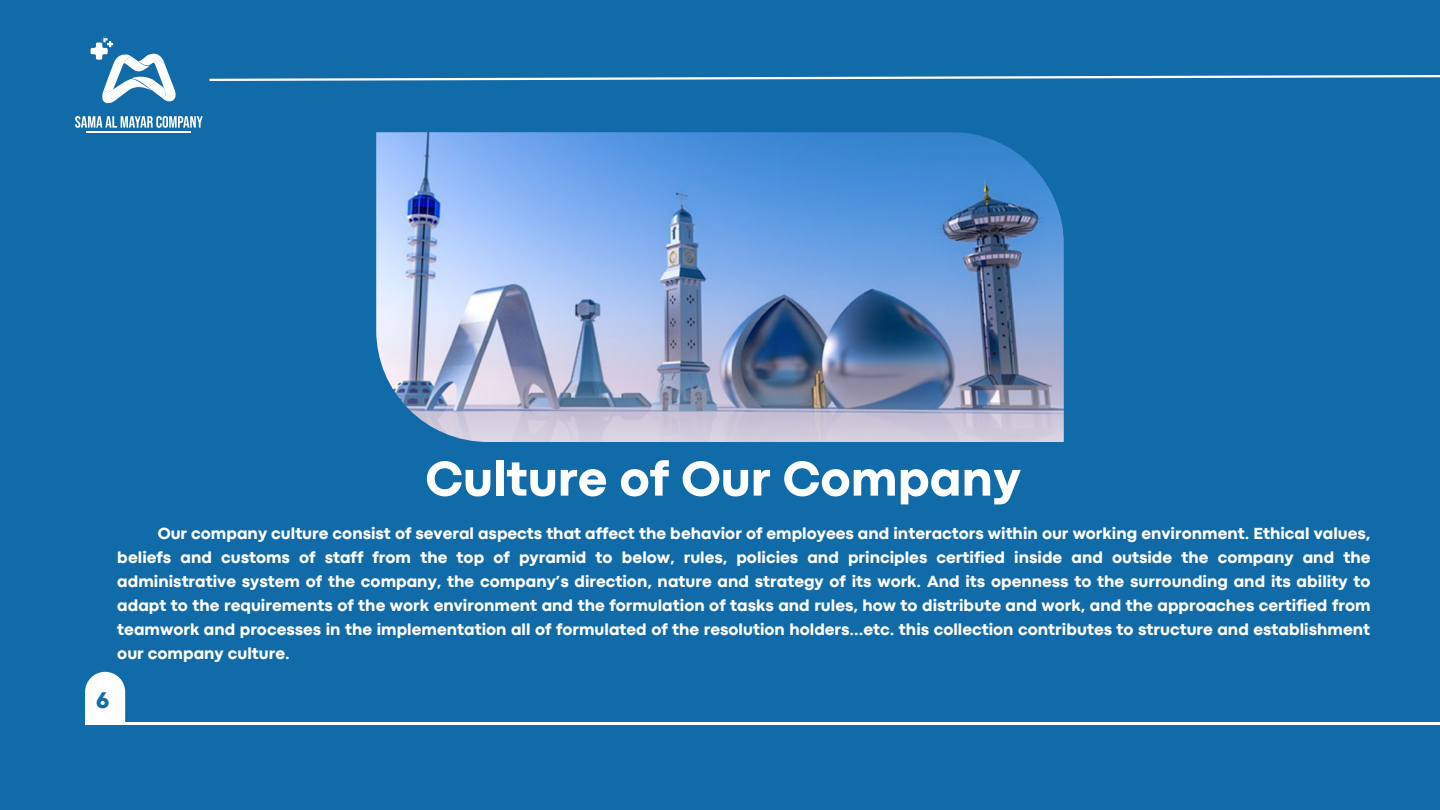
<style>
.page{position:relative;width:1440px;height:810px;background:#116ba9}
.page>*{position:absolute;margin:0;border:0;box-sizing:border-box;transform-origin:0 0}
.t1{font:800 50.9px "Codec Pro";color:#fff}
.t2{font:800 23.7px "Codec Pro";color:#126da9}
.t3{font:800 16.8px/24px "Codec Pro";color:#fff;text-align:justify}
</style>
<div class="page">
<svg style="left:209px;top:75px;width:1231px;height:6px"></svg>
<hr style="left:85px;top:722px;width:1355px;height:3px;background:#fff">
<svg style="left:85px;top:672px;width:40px;height:50px;background:#eaf2f7"></svg>
<img style="left:376px;top:132px;width:688px;height:310px">
<svg style="left:75px;top:116px;width:128px;height:12px"></svg>
<svg style="left:91px;top:36px;width:85px;height:68px"></svg>
<hr style="left:87px;top:131px;width:104px;height:1px;background:#fff">
<hr style="left:87px;top:132px;width:104px;height:1px;background:#fff">
<h1 class="t1" style="left:426px;top:461px;width:597px">Culture of Our Company</h1>
<p class="t3" style="left:117px;top:522px;width:1255px;text-indent:40px">Our company culture consist of several aspects that affect the behavior of employees and interactors within our working environment. Ethical values, beliefs and customs of staff from the top of pyramid to below, rules, policies and principles certified inside and outside the company and the administrative system of the company, the company’s direction, nature and strategy of its work. And its openness to the surrounding and its ability to adapt to the requirements of the work environment and the formulation of tasks and rules, how to distribute and work, and the approaches certified from teamwork and processes in the implementation all of formulated of the resolution holders...etc. this collection contributes to structure and establishment our company culture.</p>
<h2 class="t2" style="left:96px;top:692px;width:15px">6</h2>
</div>
